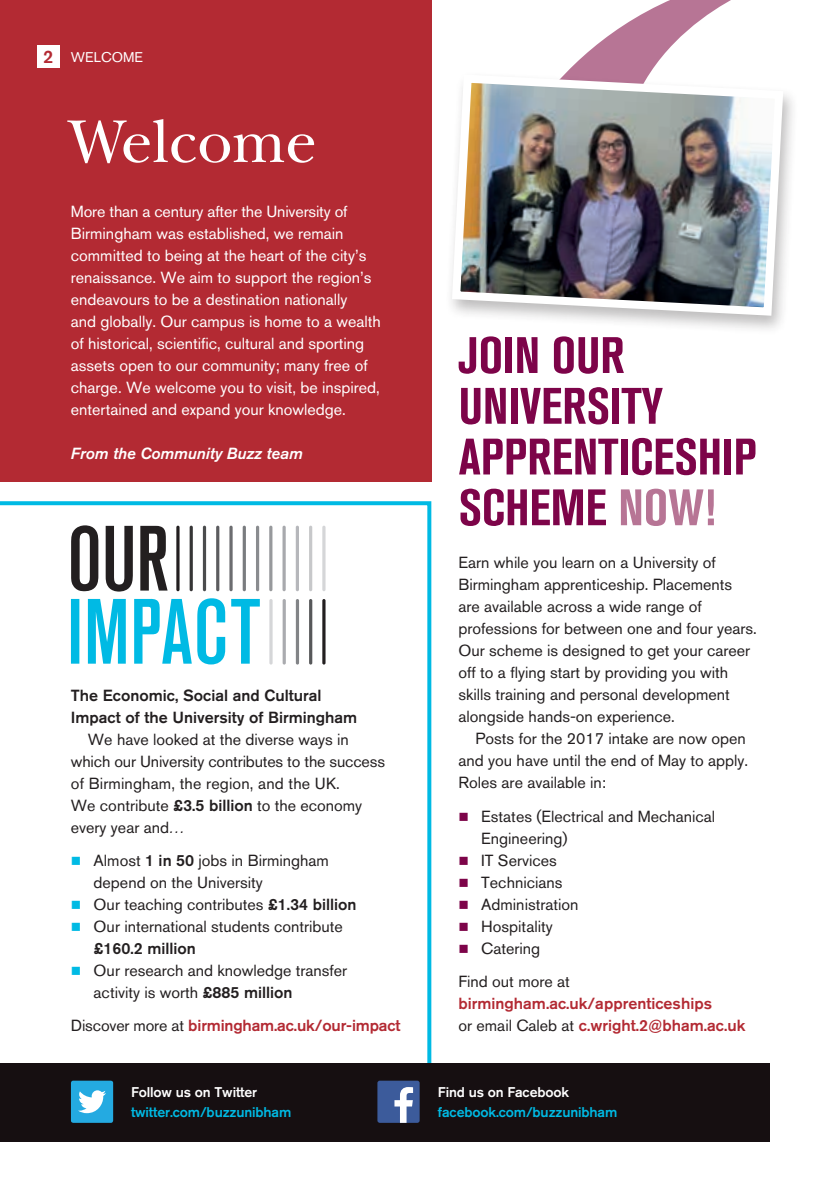
<style>
.page{position:relative;width:840px;height:1191px;background:#fff}
.page>*{position:absolute;margin:0;border:0;box-sizing:border-box;transform-origin:0 0}
.t1{font:63px "New Baskerville LT";letter-spacing:-.01em;color:#fff}
.t2{font:700 condensed 50.8px/50.8px "Akzidenz Grotesk BQ";color:#7d0449}
.t3{font:16px/22px "Akzidenz Grotesk BQ";color:#231f20}
.t4{font:16px/22px "Akzidenz Grotesk BQ";color:#fff}
.t5{font:500 16px/22px "Akzidenz Grotesk BQ";color:#b32a33}
.t6{font:500 16px/22px "Akzidenz Grotesk BQ";color:#231f20}
.t7{font:italic 16px "Akzidenz Grotesk BQ Med";color:#fff}
.t8{font:500 14px "Akzidenz Grotesk BQ";letter-spacing:-.01em;color:#00bae4}
.t9{font:500 14px "Akzidenz Grotesk BQ";letter-spacing:-.01em;color:#fff}
.t10{font:14px "Akzidenz Grotesk BQ";color:#fff}
.s1{font-weight:500}
.s2{font-style:italic;font-stretch:condensed}
.s3{color:#00bae4}
.s4{font-weight:400;color:#231f20}
.s5{color:#b77595}
.s6{color:#7d0449}
</style>
<div class="page">
<svg style="left:0;top:501px;width:431px;height:562px"></svg>
<div style="left:0;top:1063px;width:768px;height:78px;background:#160f11"></div>
<div style="left:0;top:0;width:431px;height:481px;background:#b32a33"></div>
<div style="left:37px;top:45px;width:23px;height:23px;background:#fff"></div>
<div style="left:71px;top:1080px;width:42px;height:42px;background:#24aae1;border-radius:2px"></div>
<svg style="left:78px;top:1090px;width:28px;height:23px"></svg>
<div style="left:377px;top:1080px;width:42px;height:42px;background:#3c5b9b;border-radius:2px"></div>
<svg style="left:394px;top:1087px;width:19px;height:35px"></svg>
<svg style="left:71px;top:598px;width:189px;height:66px"></svg>
<svg style="left:71px;top:525px;width:96px;height:66px"></svg>
<hr style="left:176px;top:525px;width:3px;height:66px;background:#231f20;border-radius:2px">
<svg style="left:189px;top:525px;width:4px;height:66px"></svg>
<hr style="left:203px;top:525px;width:3px;height:66px;background:#4b4c4d;border-radius:2px">
<hr style="left:216px;top:525px;width:3px;height:66px;background:#5c5c5f;border-radius:2px">
<hr style="left:229px;top:525px;width:3px;height:66px;background:#6c6d70;border-radius:2px">
<svg style="left:242px;top:525px;width:4px;height:66px"></svg>
<hr style="left:256px;top:525px;width:3px;height:66px;background:#8a8c8f;border-radius:2px">
<hr style="left:269px;top:525px;width:3px;height:66px;background:#97999c;border-radius:2px">
<hr style="left:282px;top:525px;width:3px;height:66px;background:#a8a9ad;border-radius:2px">
<svg style="left:295px;top:525px;width:4px;height:66px"></svg>
<hr style="left:309px;top:525px;width:3px;height:66px;background:#c7c8ca;border-radius:2px">
<hr style="left:322px;top:525px;width:3px;height:66px;background:#d5d6d8;border-radius:2px">
<hr style="left:269px;top:599px;width:3px;height:65px;background:#d5d6d8;border-radius:2px">
<svg style="left:282px;top:599px;width:4px;height:65px"></svg>
<hr style="left:296px;top:599px;width:3px;height:65px;background:#828487;border-radius:2px">
<hr style="left:309px;top:599px;width:3px;height:65px;background:#57585a;border-radius:2px">
<hr style="left:322px;top:599px;width:3px;height:65px;background:#231f20;border-radius:2px">
<svg style="left:569px;top:0;width:162px;height:70px"></svg>
<div style="left:445px;top:71px;width:354px;height:264px;background:#231f20;opacity:.3"></div>
<img style="left:447px;top:70px;width:340px;height:250px">
<svg style="left:81px;top:866px;width:14px;height:1px"></svg>
<svg style="left:81px;top:910px;width:14px;height:1px"></svg>
<svg style="left:81px;top:932px;width:14px;height:1px"></svg>
<svg style="left:81px;top:976px;width:14px;height:1px"></svg>
<p class="t10" style="left:71px;top:49px;width:73px">WELCOME</p>
<h1 class="t1" style="left:69px;top:105px;width:250px">Welcome</h1>
<p class="t4" style="left:71px;top:200px;width:311px">More than a century after the University of Birmingham was established, we remain committed to being at the heart of the city’s renaissance. We aim to support the region’s endeavours to be a destination nationally<br>and globally. Our campus is home to a wealth of historical, scientific, cultural and sporting assets open to our community; many free of charge. We welcome you to visit, be inspired, entertained and expand your knowledge.</p>
<p class="t7" style="left:71px;top:444px;width:233px">From the Community Buzz team</p>
<p class="t6" style="left:71px;top:683px;width:287px">The Economic, Social and Cultural<br>Impact of the University of Birmingham</p>
<p class="t3" style="left:71px;top:728px;width:315px;text-indent:17px">We have looked at the diverse ways in which our University contributes to the success of Birmingham, the region, and the UK.<br>We contribute <span class="s1">£3.5 billion</span> to the economy every year and<span class="s2">…</span></p>
<p class="t3" style="left:94px;top:849px;width:236px;text-indent:-23px"><span class="s3">■</span> Almost <span class="s1">1 in 50</span> jobs in Birmingham depend on the University</p>
<p class="t3" style="left:71px;top:893px;width:287px"><span class="s3">■</span> Our teaching contributes <span class="s1">£1.34 billion</span></p>
<p class="t3" style="left:94px;top:915px;width:251px;text-indent:-23px"><span class="s3">■</span> Our international students contribute <span class="s1">£160.2 million</span></p>
<p class="t3" style="left:94px;top:959px;width:255px;text-indent:-23px"><span class="s3">■</span> Our research and knowledge transfer activity is worth <span class="s1">£885 million</span></p>
<p class="t5" style="left:71px;top:1014px;width:331px"><span class="s4">Discover more at</span> birmingham.ac.uk/our-impact</p>
<p class="t9" style="left:131px;top:1083px;width:128px">Follow us on Twitter</p>
<p class="t8" style="left:131px;top:1103px;width:162px">twitter.com/buzzunibham</p>
<h2 class="t2" style="left:458px;top:330px;width:299px">JOIN OUR<br>UNIVERSITY<br>APPRENTICESHIP<br>SCHEME <span class="s5">NOW!</span></h2>
<p class="t3" style="left:458px;top:551px;width:300px">Earn while you learn on a University of Birmingham apprenticeship. Placements are available across a wide range of professions for between one and four years.<br>Our scheme is designed to get your career off to a flying start by providing you with skills training and personal development alongside hands-on experience.</p>
<p class="t3" style="left:458px;top:727px;width:291px;text-indent:17px">Posts for the 2017 intake are now open and you have until the end of May to apply.<br>Roles are available in:</p>
<p class="t3" style="left:481px;top:805px;width:235px;text-indent:-23px"><span class="s6">■</span> Estates (Electrical and Mechanical<br>Engineering)</p>
<p class="t3" style="left:458px;top:849px;width:100px"><span class="s6">■</span> IT Services</p>
<p class="t3" style="left:458px;top:871px;width:105px"><span class="s6">■</span> Technicians</p>
<p class="t3" style="left:458px;top:893px;width:121px"><span class="s6">■</span> Administration</p>
<p class="t3" style="left:458px;top:915px;width:95px"><span class="s6">■</span> Hospitality</p>
<p class="t3" style="left:458px;top:931px;width:113px;line-height:33.4px"><span class="s6">■</span> Catering<br>Find out more at</p>
<p class="t5" style="left:458px;top:992px;width:288px">birmingham.ac.uk/apprenticeships<br><span class="s4">or email Caleb at</span> c.wright.2@bham.ac.uk</p>
<p class="t9" style="left:437px;top:1083px;width:133px">Find us on Facebook</p>
<p class="t8" style="left:437px;top:1103px;width:181px">facebook.com/buzzunibham</p>
</div>
